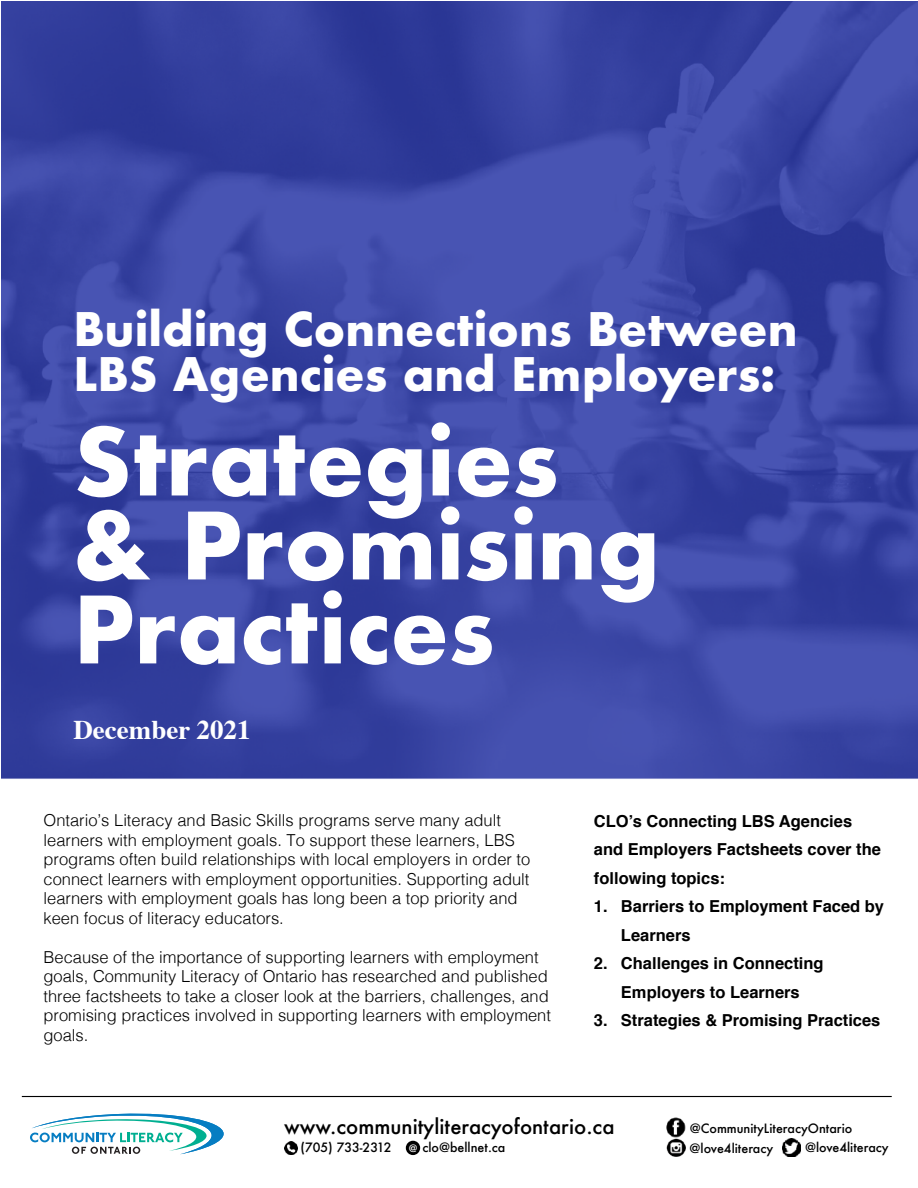
<style>
.page{position:relative;width:918px;height:1188px;background:#fff}
.page>*{position:absolute;margin:0;border:0;box-sizing:border-box;transform-origin:0 0}
.t1{font:700 90px/84px "Futura";color:#fff}
.t2{font:700 45px/45px "Futura";color:#fff}
.t3{font:700 27px "Times";color:#fff}
.t4{font:500 20.25px "Futura";color:#000}
.t5{font:300 16.5px/19.5px "Helvetica";color:#000}
.t6{font:700 16.5px/28.5px "Helvetica";color:#000}
.t7{font:500 12.6px "Futura";color:#000}
.t8{font:500 9.9px "Futura";color:#fff}
</style>
<div class="page">
<img style="left:2px;top:1px;width:916px;height:778px">
<svg style="left:30px;top:1113px;width:194px;height:41px"></svg>
<hr style="left:22px;top:1096px;width:870px;height:1px;background:#000">
<img style="left:666px;top:1117px;width:20px;height:21px">
<img style="left:666px;top:1138px;width:19px;height:19px">
<img style="left:783px;top:1139px;width:17px;height:17px">
<div style="left:406px;top:1141px;width:14px;height:14px;background:#000;border-radius:50%"></div>
<img style="left:285px;top:1141px;width:13px;height:14px">
<h2 class="t2" style="left:73px;top:307px;width:726px">Building Connections Between<br>LBS Agencies and Employers:</h2>
<h1 class="t1" style="left:73px;top:420px;width:588px">Strategies<br>&amp; Promising<br>Practices</h1>
<h3 class="t3" style="left:73px;top:704px;width:179px">December 2021</h3>
<p class="t5" style="left:44px;top:810px;width:488px">Ontario’s Literacy and Basic Skills programs serve many adult learners with employment goals. To support these learners, LBS programs often build relationships with local employers in order to connect learners with employment opportunities. Supporting adult learners with employment goals has long been a top priority and keen focus of literacy educators.</p>
<p class="t5" style="left:44px;top:946px;width:509px">Because of the importance of supporting learners with employment goals, Community Literacy of Ontario has researched and published three factsheets to take a closer look at the barriers, challenges, and promising practices involved in supporting learners with employment goals.</p>
<p class="t6" style="left:594px;top:807px;width:289px">CLO’s Connecting LBS Agencies and Employers Factsheets cover the following topics:</p>
<p class="t6" style="left:621px;top:892px;width:265px;text-indent:-27px">1. Barriers to Employment Faced by<br>Learners</p>
<p class="t6" style="left:594px;top:949px;width:231px;text-align:center">2. Challenges in Connecting<br>Employers to Learners</p>
<p class="t6" style="left:594px;top:1006px;width:288px">3. Strategies &amp; Promising Practices</p>
<p class="t4" style="left:284px;top:1112px;width:332px">www.communityliteracyofontario.ca</p>
<p class="t7" style="left:690px;top:1119px;width:164px">@CommunityLiteracyOntario</p>
<p class="t7" style="left:300px;top:1139px;width:92px">(705) 733-2312</p>
<p class="t7" style="left:422px;top:1139px;width:85px">clo@bellnet.ca</p>
<p class="t8" style="left:409px;top:1141px;width:10px">@</p>
<p class="t7" style="left:690px;top:1140px;width:85px">@love4literacy</p>
<p class="t7" style="left:805px;top:1139px;width:85px">@love4literacy</p>
</div>
